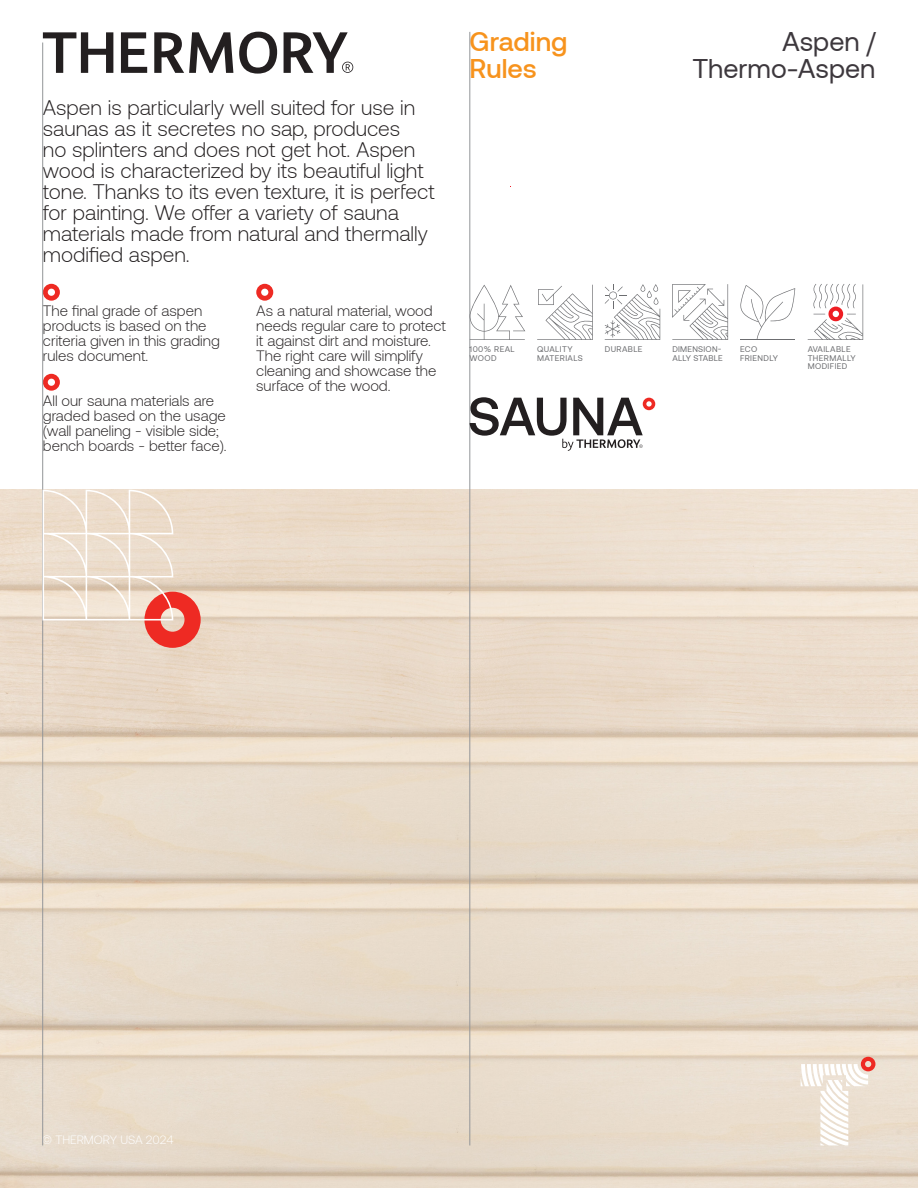
<style>
.page{position:relative;width:918px;height:1188px;background:#fff}
.page>*{position:absolute;margin:0;border:0;box-sizing:border-box;transform-origin:0 0}
.t1{font:27px/27px "Aeonik";color:#3d383d;text-align:right}
.t2{font:500 27px "Aeonik";color:#f7931d}
.t3{font:300 21px/21px "Aeonik";color:#231f20}
.t4{font:300 15px/15px "Aeonik";color:#231f20}
.t5{font:300 12px "Aeonik";color:#fff}
.t6{font:8.25px/8.2px "Aeonik";letter-spacing:.05em;color:#6c6d70}
.t7{font:8.25px/8.2px "Aeonik";letter-spacing:.03em;color:#6c6d70}
</style>
<div class="page">
<svg style="left:43px;top:284px;width:17px;height:17px"></svg>
<svg style="left:43px;top:374px;width:17px;height:17px"></svg>
<svg style="left:256px;top:284px;width:17px;height:17px"></svg>
<svg style="left:801px;top:1057px;width:74px;height:88px"></svg>
<svg style="left:43px;top:32px;width:70px;height:41px"></svg>
<svg style="left:121px;top:32px;width:26px;height:41px"></svg>
<svg style="left:154px;top:32px;width:79px;height:41px"></svg>
<svg style="left:239px;top:32px;width:38px;height:42px"></svg>
<svg style="left:284px;top:32px;width:69px;height:41px"></svg>
<hr style="left:42px;top:43px;width:1px;height:1102px;background:#939598">
<hr style="left:470px;top:32px;width:1px;height:1113px;background:#939598">
<svg style="left:43px;top:490px;width:158px;height:158px;background:#eccfc0"></svg>
<svg style="left:470px;top:397px;width:185px;height:54px"></svg>
<svg style="left:808px;top:284px;width:55px;height:56px"></svg>
<svg style="left:605px;top:284px;width:55px;height:56px"></svg>
<svg style="left:672px;top:284px;width:56px;height:56px"></svg>
<svg style="left:740px;top:285px;width:55px;height:55px"></svg>
<svg style="left:470px;top:285px;width:55px;height:55px"></svg>
<svg style="left:537px;top:285px;width:56px;height:55px"></svg>
<p class="t3" style="left:43px;top:97px;width:393px">Aspen is particularly well suited for use in saunas as it secretes no sap, produces<br>no splinters and does not get hot. Aspen wood is characterized by its beautiful light tone. Thanks to its even texture, it is perfect for painting. We offer a variety of sauna materials made from natural and thermally modified aspen.</p>
<p class="t4" style="left:43px;top:303px;width:178px">The final grade of aspen products is based on the criteria given in this grading rules document.</p>
<p class="t4" style="left:43px;top:393px;width:185px">All our sauna materials are graded based on the usage (wall paneling - visible side; bench boards - better face).</p>
<p class="t4" style="left:256px;top:303px;width:191px">As a natural material, wood needs regular care to protect it against dirt and moisture.<br>The right care will simplify cleaning and showcase the surface of the wood.</p>
<p class="t2" style="left:470px;top:26px;width:99px">Grading</p>
<p class="t2" style="left:470px;top:53px;width:69px">Rules</p>
<p class="t1" style="left:692px;top:28px;width:185px">Aspen /<br>Thermo-Aspen</p>
<p class="t6" style="left:470px;top:345px;width:47px">100% REAL<br>WOOD</p>
<p class="t6" style="left:537px;top:345px;width:47px">QUALITY<br>MATERIALS</p>
<p class="t6" style="left:605px;top:345px;width:39px">DURABLE</p>
<p class="t7" style="left:672px;top:345px;width:52px">DIMENSION-<br>ALLY STABLE</p>
<p class="t6" style="left:740px;top:345px;width:40px">ECO<br>FRIENDLY</p>
<p class="t6" style="left:808px;top:345px;width:50px">AVAILABLE<br>THERMALLY<br>MODIFIED</p>
<p class="t5" style="left:42px;top:1133px;width:133px">© THERMORY USA 2024</p>
</div>
